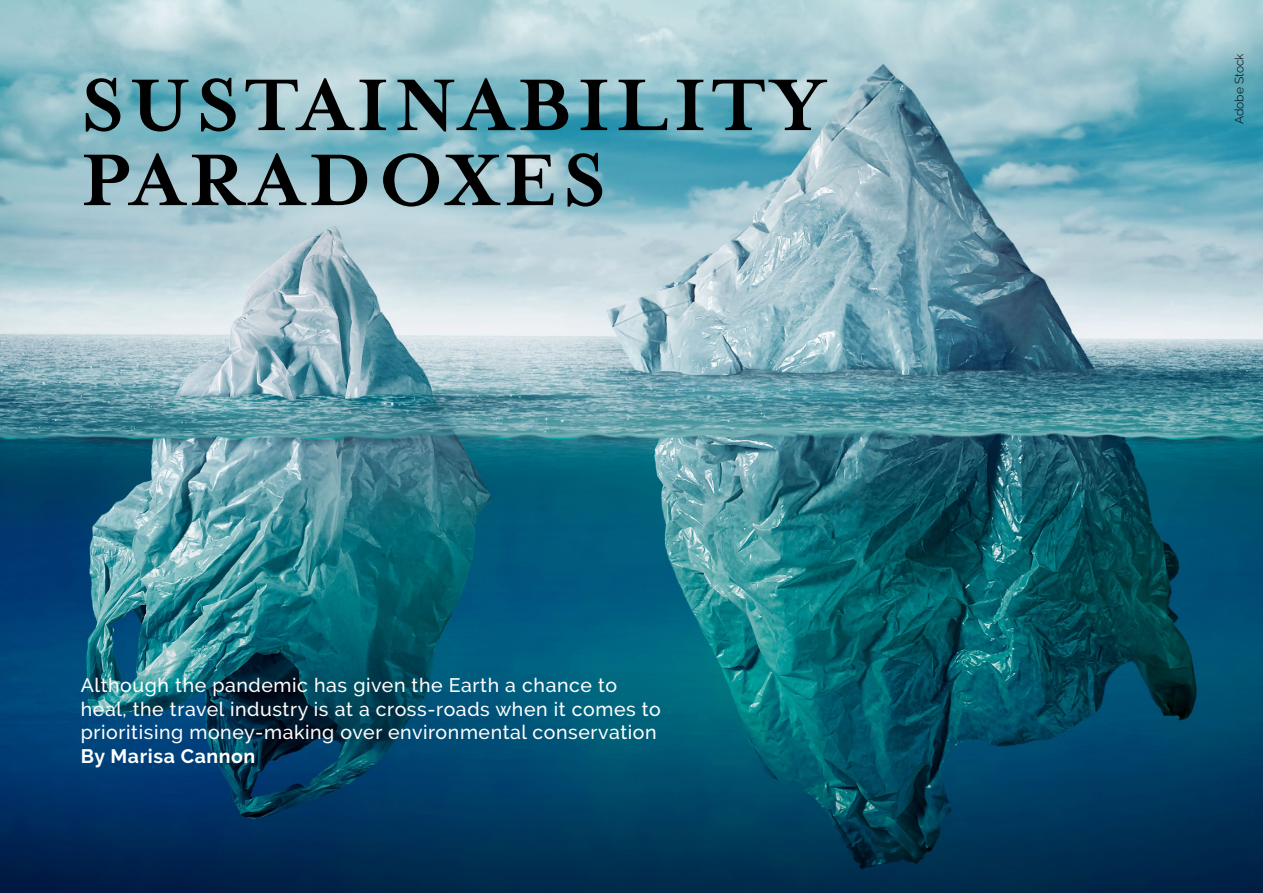
<style>
.page{position:relative;width:1263px;height:893px;background:#fff}
.page>*{position:absolute;margin:0;border:0;box-sizing:border-box;transform-origin:0 0}
.t1{font:700 84px "Mrs Eaves OT";letter-spacing:.06em;color:#000}
.t2{font:500 19.5px/23.4px "Raleway";letter-spacing:.03em;color:#fff}
.t3{font:700 19.5px "Raleway";letter-spacing:.03em;color:#fff}
.t4{font:300 12px "Raleway";color:#000}
</style>
<div class="page">
<img style="left:0;top:0;width:1263px;height:893px">
<h1 class="t1" style="left:81px;top:60px;width:745px">SUSTAINABILITY</h1>
<h1 class="t1" style="left:81px;top:135px;width:527px">PARADOXES</h1>
<p class="t2" style="left:81px;top:674px;width:581px">Although the pandemic has given the Earth a chance to heal, the travel industry is at a cross-roads when it comes to prioritising money-making over environmental conservation</p>
<p class="t3" style="left:81px;top:744px;width:176px">By Marisa Cannon</p>
<p class="t4" style="left:1232px;top:124px;width:72px;rotate:-90deg">Adobe Stock</p>
</div>
